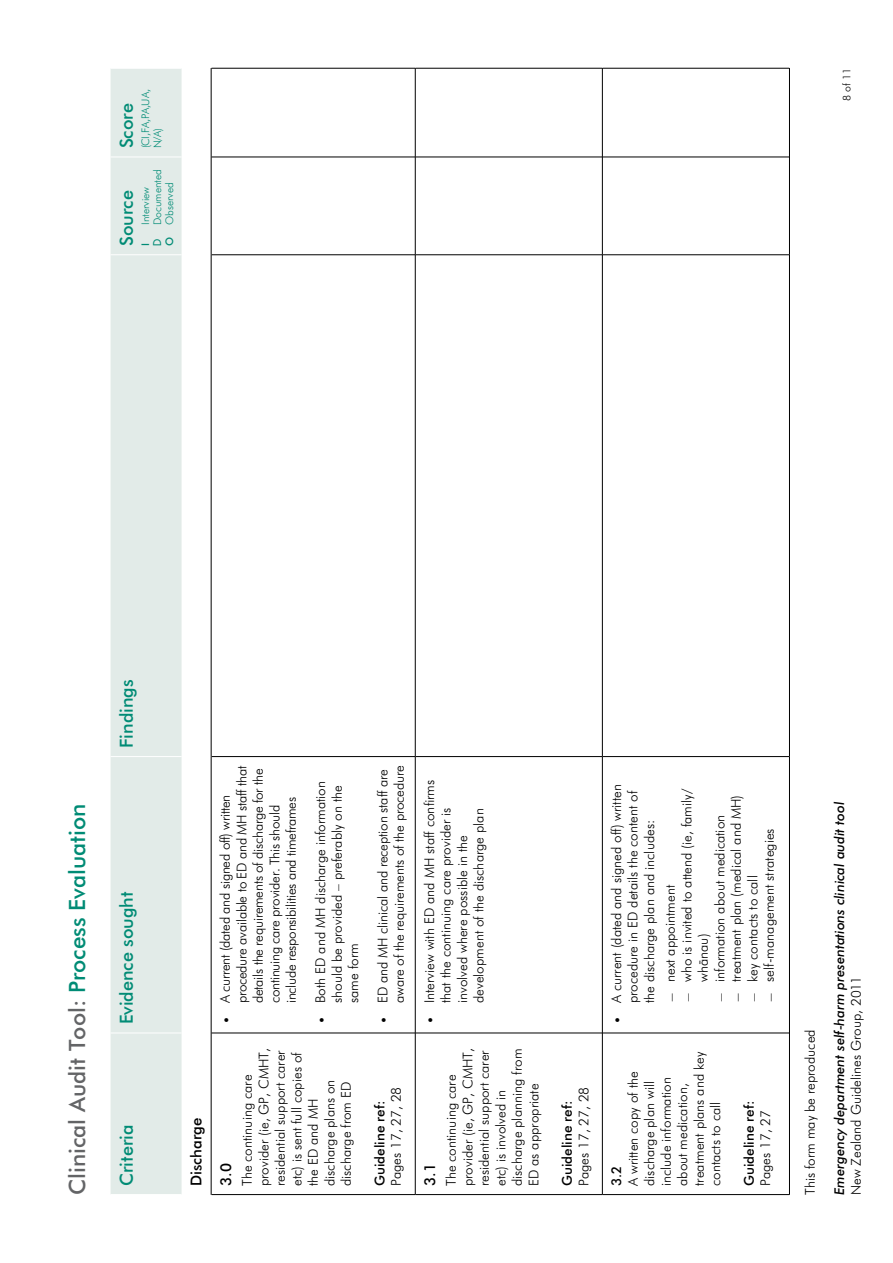
<style>
.page{position:relative;width:893px;height:1263px;background:#fff}
.page>*{position:absolute;margin:0;border:0;box-sizing:border-box;transform-origin:0 0}
.t1{font:500 22.5px "Futura GG";color:#636466}
.t2{font:500 18px "Futura GG";color:#008b75}
.t3{font:500 15px/29.7px "Futura GG";color:#000}
.t4{font:300 13.5px/16.5px "Futura GG";color:#000}
.t5{font:300 13.5px/16.5px "Futura GG";letter-spacing:-.02em;color:#000}
.t6{font:italic 500 13.5px "Futura GG";color:#000}
.t7{font:500 13.5px "Futura GG";color:#000}
.t8{font:300 10.5px/12px "Futura GG";color:#008b75}
.t9{font:300 10.5px "Futura GG";color:#000}
.t10{font:500 10.5px "Futura GG";color:#008b75}
.t11{font:10.5px "Futura";color:#008b75}
.s1{font-weight:500}
.s2{color:#008b75}
</style>
<div class="page">
<div style="left:111px;top:69px;width:71px;height:1125px;background:#e2ebe8"></div>
<hr style="left:211px;top:1033px;width:1px;height:162px;background:#000">
<hr style="left:211px;top:756px;width:1px;height:277px;background:#000">
<hr style="left:211px;top:255px;width:1px;height:501px;background:#000">
<hr style="left:211px;top:157px;width:1px;height:98px;background:#000">
<hr style="left:211px;top:68px;width:1px;height:89px;background:#000">
<hr style="left:111px;top:1032px;width:71px;height:1px;background:#fff">
<hr style="left:111px;top:756px;width:71px;height:1px;background:#fff">
<hr style="left:111px;top:254px;width:71px;height:1px;background:#fff">
<hr style="left:111px;top:157px;width:71px;height:1px;background:#fff">
<hr style="left:212px;top:1194px;width:203px;height:1px;background:#000">
<hr style="left:212px;top:1033px;width:203px;height:1px;background:#000">
<hr style="left:212px;top:756px;width:203px;height:1px;background:#000">
<hr style="left:212px;top:254px;width:203px;height:1px;background:#000">
<hr style="left:212px;top:157px;width:203px;height:1px;background:#000">
<hr style="left:212px;top:68px;width:203px;height:1px;background:#000">
<hr style="left:415px;top:1033px;width:1px;height:162px;background:#000">
<hr style="left:415px;top:1194px;width:187px;height:1px;background:#000">
<hr style="left:415px;top:756px;width:1px;height:277px;background:#000">
<hr style="left:415px;top:1033px;width:187px;height:1px;background:#000">
<hr style="left:415px;top:255px;width:1px;height:501px;background:#000">
<hr style="left:415px;top:756px;width:187px;height:1px;background:#000">
<hr style="left:415px;top:157px;width:1px;height:98px;background:#000">
<hr style="left:415px;top:254px;width:187px;height:1px;background:#000">
<hr style="left:415px;top:68px;width:1px;height:89px;background:#000">
<hr style="left:415px;top:157px;width:187px;height:1px;background:#000">
<hr style="left:415px;top:68px;width:187px;height:1px;background:#000">
<hr style="left:602px;top:1033px;width:1px;height:162px;background:#000">
<hr style="left:603px;top:1194px;width:186px;height:1px;background:#000">
<hr style="left:602px;top:756px;width:1px;height:277px;background:#000">
<hr style="left:603px;top:1033px;width:186px;height:1px;background:#000">
<hr style="left:602px;top:255px;width:1px;height:501px;background:#000">
<hr style="left:603px;top:756px;width:186px;height:1px;background:#000">
<hr style="left:602px;top:157px;width:1px;height:98px;background:#000">
<hr style="left:603px;top:254px;width:186px;height:1px;background:#000">
<hr style="left:602px;top:68px;width:1px;height:89px;background:#000">
<hr style="left:603px;top:157px;width:186px;height:1px;background:#000">
<hr style="left:603px;top:68px;width:186px;height:1px;background:#000">
<hr style="left:789px;top:1033px;width:1px;height:162px;background:#000">
<hr style="left:789px;top:756px;width:1px;height:277px;background:#000">
<hr style="left:789px;top:255px;width:1px;height:501px;background:#000">
<hr style="left:789px;top:157px;width:1px;height:98px;background:#000">
<hr style="left:789px;top:68px;width:1px;height:89px;background:#000">
<h2 class="t2" style="left:115px;top:148px;width:47px;rotate:-90deg">Score</h2>
<p class="t8" style="left:139px;top:148px;width:61px;rotate:-90deg">(CI,FA,PA,UA,<br>N/A)</p>
<h2 class="t2" style="left:115px;top:246px;width:57px;rotate:-90deg">Source</h2>
<p class="t8" style="left:151px;top:246px;width:79px;text-indent:21px;rotate:-90deg">Documented<br><span class="s1">O</span> Observed</p>
<p class="t8" style="left:139px;top:225px;width:40px;rotate:-90deg">Interview</p>
<p class="t11" style="left:151px;top:246px;width:8px;rotate:-90deg">D</p>
<p class="t10" style="left:139px;top:246px;width:4px;rotate:-90deg">I</p>
<p class="t9" style="left:840px;top:101px;width:34px;rotate:-90deg">8 of 11</p>
<h1 class="t1" style="left:64px;top:1195px;width:393px;rotate:-90deg">Clinical Audit Tool: <span class="s2">Process Evaluation</span></h1>
<h2 class="t2" style="left:115px;top:748px;width:70px;rotate:-90deg">Findings</h2>
<h2 class="t2" style="left:115px;top:1024px;width:134px;rotate:-90deg">Evidence sought</h2>
<h2 class="t2" style="left:115px;top:1186px;width:63px;rotate:-90deg">Criteria</h2>
<p class="t5" style="left:217px;top:1003px;width:239px;text-indent:-21px;rotate:-90deg">• A current (dated and signed off) written procedure available to ED and MH staff that details the requirements of discharge for the continuing care provider. This should include responsibilities and timeframes</p>
<p class="t4" style="left:312px;top:1003px;width:224px;text-indent:-21px;rotate:-90deg">• Both ED and MH discharge information should be provided – preferably on the same form</p>
<p class="t3" style="left:181px;top:1186px;width:70px;rotate:-90deg">Discharge<br>3.0</p>
<p class="t4" style="left:239px;top:1186px;width:139px;rotate:-90deg">The continuing care provider (ie, GP, CMHT, residential support carer etc) is sent full copies of the ED and MH discharge plans on discharge from ED</p>
<p class="t4" style="left:374px;top:1024px;width:261px;text-align:right;rotate:-90deg">• ED and MH clinical and reception staff are aware of the requirements of the procedure</p>
<p class="t4" style="left:388px;top:1186px;width:101px;rotate:-90deg">Pages 17, 27, 28</p>
<p class="t7" style="left:371px;top:1186px;width:87px;rotate:-90deg">Guideline ref:</p>
<p class="t4" style="left:421px;top:1003px;width:225px;text-indent:-21px;rotate:-90deg">• Interview with ED and MH staff confirms that the continuing care provider is involved where possible in the development of the discharge plan</p>
<p class="t3" style="left:415px;top:1186px;width:24px;rotate:-90deg">3.1</p>
<p class="t4" style="left:443px;top:1186px;width:139px;rotate:-90deg">The continuing care provider (ie, GP, CMHT, residential support carer etc) is involved in discharge planning from<br>ED as appropriate</p>
<p class="t4" style="left:575px;top:1186px;width:101px;rotate:-90deg">Pages 17, 27, 28</p>
<p class="t7" style="left:559px;top:1186px;width:87px;rotate:-90deg">Guideline ref:</p>
<p class="t4" style="left:608px;top:1003px;width:220px;text-indent:-21px;rotate:-90deg">• A current (dated and signed off) written procedure in ED details the content of the discharge plan and includes:</p>
<p class="t4" style="left:678px;top:1003px;width:216px;rotate:-90deg">− who is invited to attend (ie, family/</p>
<p class="t4" style="left:728px;top:1003px;width:210px;rotate:-90deg">− treatment plan (medical and MH)</p>
<p class="t4" style="left:711px;top:1003px;width:190px;rotate:-90deg">− information about medication</p>
<p class="t4" style="left:761px;top:1003px;width:176px;rotate:-90deg">− self-management strategies</p>
<p class="t4" style="left:744px;top:1003px;width:129px;rotate:-90deg">− key contacts to call</p>
<p class="t4" style="left:662px;top:1003px;width:120px;rotate:-90deg">− next appointment</p>
<p class="t4" style="left:695px;top:982px;width:50px;rotate:-90deg">whänau)</p>
<p class="t4" style="left:624px;top:1186px;width:136px;rotate:-90deg">A written copy of the discharge plan will include information about medication, treatment plans and key contacts to call</p>
<p class="t7" style="left:608px;top:1186px;width:22px;rotate:-90deg">3.2</p>
<p class="t7" style="left:741px;top:1186px;width:87px;rotate:-90deg">Guideline ref:</p>
<p class="t4" style="left:757px;top:1186px;width:77px;rotate:-90deg">Pages 17, 27</p>
<p class="t4" style="left:802px;top:1195px;width:167px;rotate:-90deg">This form may be reproduced</p>
<p class="t6" style="left:831px;top:1195px;width:395px;rotate:-90deg">Emergency department self-harm presentations clinical audit tool</p>
<p class="t4" style="left:848px;top:1195px;width:220px;rotate:-90deg">New Zealand Guidelines Group, 2011</p>
</div>
